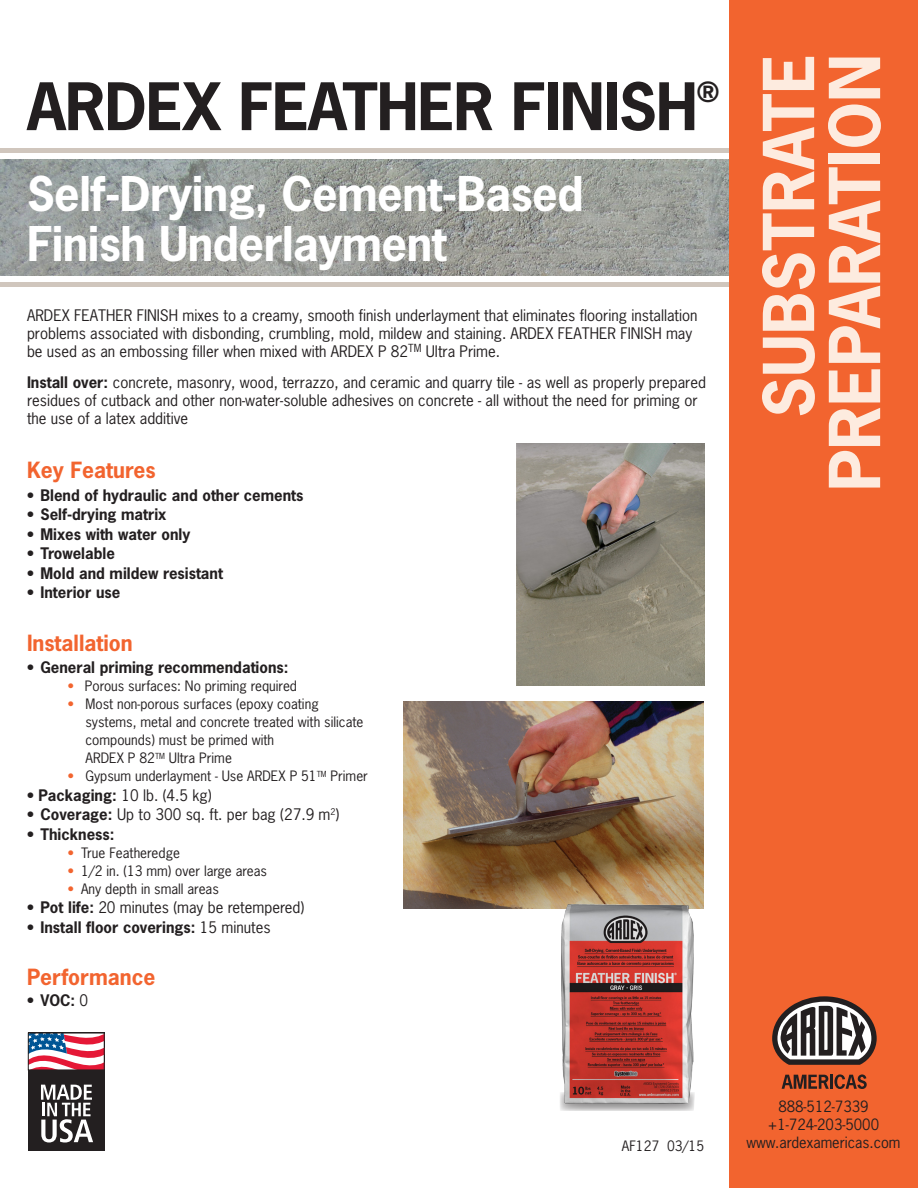
<style>
.page{position:relative;width:918px;height:1188px;background:#fff}
.page>*{position:absolute;margin:0;border:0;box-sizing:border-box;transform-origin:0 0}
.t1{font:700 66px/66px "News Gothic Std";color:#fdebdf;text-align:right}
.t2{font:700 61.5px "News Gothic Std";letter-spacing:-.015em;color:#231f20}
.t3{font:700 45px/49.5px "News Gothic Std";letter-spacing:-.01em;color:#fff}
.t4{font:700 26.25px "News Gothic Std";color:#231f20}
.t5{font:700 21px "News Gothic Std";color:#f2642f}
.t6{font:15px/18px "News Gothic Std";color:#231f20}
.t7{font:700 15px "News Gothic Std";color:#231f20}
.t8{font:14.7px "News Gothic Std";color:#231f20}
.t9{font:13.5px/18px "News Gothic Std";color:#231f20}
.s1{font-weight:700}
.s2{color:#f2642f}
.s3{font-weight:400}
</style>
<div class="page">
<div style="left:28px;top:1033px;width:77px;height:118px;background:#231f20"></div>
<svg style="left:41px;top:1085px;width:52px;height:58px"></svg>
<svg style="left:30px;top:1035px;width:73px;height:33px;background:#c48aa2"></svg>
<div style="left:28px;top:1033px;width:77px;height:37px;border:1px solid #231f20"></div>
<img style="left:1px;top:159px;width:728px;height:117px">
<img style="left:517px;top:443px;width:188px;height:243px">
<img style="left:404px;top:701px;width:299px;height:208px">
<div style="left:1px;top:281px;width:743px;height:6px;background:#d0c6bd"></div>
<div style="left:1px;top:149px;width:743px;height:5px;background:#d0c6bd"></div>
<div style="left:729px;top:0;width:189px;height:1188px;background:#f2642f"></div>
<svg style="left:772px;top:996px;width:105px;height:69px"></svg>
<svg style="left:782px;top:1074px;width:85px;height:15px"></svg>
<img style="left:506px;top:873px;width:198px;height:238px">
<p class="t2" style="left:27px;top:66px;width:672px">ARDEX FEATHER FINISH</p>
<p class="t4" style="left:697px;top:74px;width:24px">®</p>
<p class="t3" style="left:27px;top:169px;width:558px">Self-Drying, Cement-Based<br>Finish Underlayment</p>
<p class="t6" style="left:27px;top:306px;width:672px">ARDEX FEATHER FINISH mixes to a creamy, smooth finish underlayment that eliminates flooring installation problems associated with disbonding, crumbling, mold, mildew and staining. ARDEX FEATHER FINISH may be used as an embossing filler when mixed with ARDEX P 82<sup>TM</sup> Ultra Prime.</p>
<p class="t6" style="left:27px;top:373px;width:681px"><span class="s1">Install over:</span> concrete, masonry, wood, terrazzo, and ceramic and quarry tile - as well as properly prepared residues of cutback and other non-water-soluble adhesives on concrete - all without the need for priming or the use of a latex additive</p>
<p class="t5" style="left:27px;top:456px;width:130px">Key Features</p>
<p class="t7" style="left:27px;top:485px;width:278px">• Blend of hydraulic and other cements</p>
<p class="t7" style="left:27px;top:505px;width:141px">• Self-drying matrix</p>
<p class="t7" style="left:27px;top:524px;width:165px">• Mixes with water only</p>
<p class="t7" style="left:27px;top:544px;width:89px">• Trowelable</p>
<p class="t7" style="left:27px;top:563px;width:198px">• Mold and mildew resistant</p>
<p class="t7" style="left:27px;top:583px;width:95px">• Interior use</p>
<p class="t5" style="left:27px;top:629px;width:107px">Installation</p>
<p class="t7" style="left:27px;top:658px;width:263px">• General priming recommendations:</p>
<p class="t9" style="left:68px;top:677px;width:231px"><span class="s2">•</span> Porous surfaces: No priming required</p>
<p class="t9" style="left:85px;top:695px;width:279px;text-indent:-18px"><span class="s2">•</span> Most non-porous surfaces (epoxy coating systems, metal and concrete treated with silicate compounds) must be primed with<br>ARDEX P 82<sup>TM</sup> Ultra Prime</p>
<p class="t9" style="left:68px;top:767px;width:302px"><span class="s2">•</span> Gypsum underlayment - Use ARDEX P 51<sup>TM</sup> Primer</p>
<p class="t6" style="left:27px;top:786px;width:186px"><span class="s1">• Packaging:</span> 10 lb. (4.5 kg)</p>
<p class="t6" style="left:27px;top:806px;width:314px"><span class="s1">• Coverage:</span> Up to 300 sq. ft. per bag (27.9 m<sup>2</sup>)</p>
<p class="t7" style="left:27px;top:824px;width:89px">• Thickness:</p>
<p class="t9" style="left:68px;top:844px;width:114px"><span class="s2">•</span> True Featheredge</p>
<p class="t9" style="left:68px;top:862px;width:201px"><span class="s2">•</span> 1/2 in. (13 mm) over large areas</p>
<p class="t9" style="left:68px;top:880px;width:153px"><span class="s2">•</span> Any depth in small areas</p>
<p class="t6" style="left:27px;top:899px;width:279px"><span class="s1">• Pot life:</span> 20 minutes (may be retempered)</p>
<p class="t7" style="left:27px;top:917px;width:245px">• Install floor coverings: <span class="s3">15 minutes</span></p>
<p class="t5" style="left:27px;top:963px;width:130px">Performance</p>
<p class="t7" style="left:27px;top:991px;width:63px">• VOC: <span class="s3">0</span></p>
<p class="t1" style="left:755px;top:491px;width:439px;rotate:-90deg">SUBSTRATE<br>PREPARATION</p>
<p class="t9" style="left:622px;top:1137px;width:84px">AF127 03/15</p>
<p class="t8" style="left:778px;top:1097px;width:92px">888-512-7339</p>
<p class="t8" style="left:768px;top:1115px;width:113px">+1-724-203-5000</p>
<p class="t8" style="left:746px;top:1133px;width:156px">www.ardexamericas.com</p>
</div>
